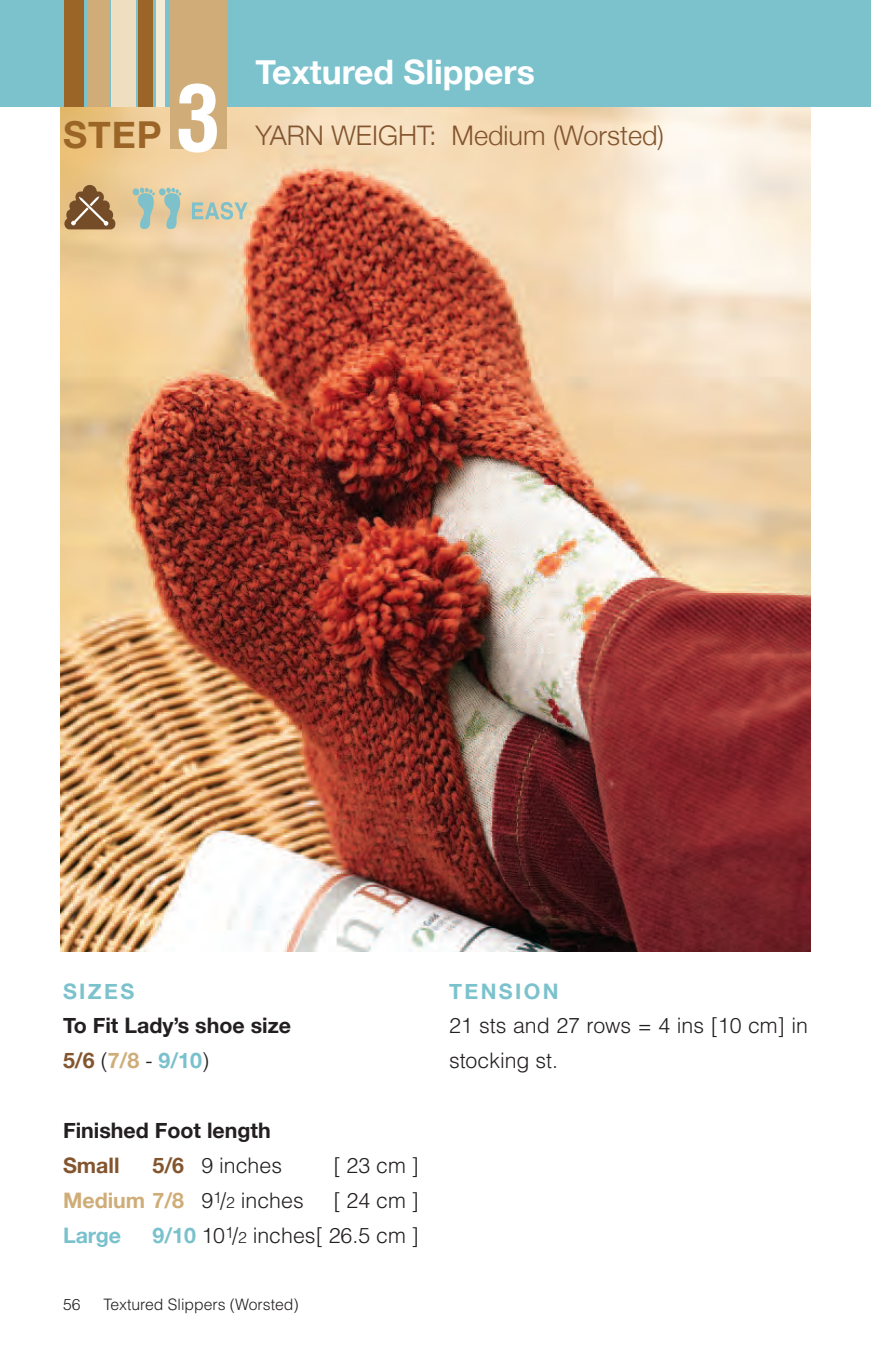
<style>
.page{position:relative;width:871px;height:1357px;background:#fff}
.page>*{position:absolute;margin:0;border:0;box-sizing:border-box;transform-origin:0 0}
.t1{font:700 condensed 90px "Helvetica";color:#fff}
.t2{font:700 37.12px "Helvetica Neue";color:#9b6527}
.t3{font:700 33.75px "Helvetica Neue";color:#fff}
.t4{font:300 27px "Helvetica Neue";color:#83552e}
.t5{font:300 21.38px/34.9px "Helvetica";color:#231f20}
.t6{font:700 21.38px/34.9px "Helvetica Neue";color:#231f20}
.t7{font:700 21.38px "Helvetica Neue";color:#cfad78}
.t8{font:700 21.38px "Helvetica Neue";letter-spacing:.11em;color:#7cc2cd}
.t9{font:700 21.38px "Helvetica Neue";color:#83552e}
.t10{font:700 21.38px "Helvetica Neue";color:#79c1cc}
.t11{font:300 15.75px "Helvetica";color:#231f20}
.s1{color:#83552e}
.s2{font-family:"Helvetica";font-weight:300}
.s3{color:#cfad78}
.s4{color:#79c1cc}
.s5{font-family:"Helvetica Neue";font-weight:700;color:#83552e}
.s6{font-family:"Helvetica";font-weight:300;color:#231f20}
.s7{font-family:"Helvetica";font-weight:300;font-size:15.75px;color:#231f20}
.s8{font-family:"Helvetica Neue";font-weight:700;color:#79c1cc}
.s9{font-size:15.75px}
</style>
<div class="page">
<img style="left:61px;top:106px;width:749px;height:846px">
<div style="left:0;top:0;width:871px;height:106px;background:#7cc2cd"></div>
<div style="left:64px;top:0;width:20px;height:106px;background:#9b6527"></div>
<div style="left:87px;top:0;width:21px;height:106px;background:#cfac78"></div>
<div style="left:111px;top:0;width:24px;height:106px;background:#efdfc0"></div>
<div style="left:138px;top:0;width:15px;height:106px;background:#9b6527"></div>
<div style="left:170px;top:0;width:56px;height:149px;background:#cfac78"></div>
<div style="left:156px;top:0;width:9px;height:106px;background:#f5ecd7"></div>
<svg style="left:192px;top:202px;width:56px;height:18px"></svg>
<svg style="left:133px;top:187px;width:49px;height:44px;background:#bcc7b0"></svg>
<svg style="left:64px;top:185px;width:53px;height:46px;background:#a58157"></svg>
<h2 class="t2" style="left:63px;top:112px;width:100px">Step</h2>
<h1 class="t1" style="left:176px;top:68px;width:46px">3</h1>
<h3 class="t3" style="left:255px;top:51px;width:281px">textured Slippers</h3>
<p class="t4" style="left:255px;top:119px;width:410px">Yarn Weight: Medium (Worsted)</p>
<p class="t8" style="left:63px;top:977px;width:73px">SiZeS</p>
<p class="t6" style="left:63px;top:1008px;width:230px">to Fit Lady’s shoe size<br><span class="s1">5/6</span> <span class="s2">(</span><span class="s3">7/8</span> <span class="s2">-</span> <span class="s4">9/10</span><span class="s2">)</span></p>
<p class="t6" style="left:63px;top:1112px;width:209px">Finished Foot length</p>
<p class="t9" style="left:63px;top:1152px;width:58px">Small</p>
<p class="t5" style="left:152px;top:1148px;width:131px"><span class="s5">5/6</span> 9 inches</p>
<p class="t5" style="left:333px;top:1148px;width:87px">[ 23 cm ]</p>
<p class="t7" style="left:63px;top:1187px;width:242px">medium 7/8 <span class="s6">9</span><sup>1</sup><span class="s6">/</span><span class="s7">2</span> <span class="s6">inches</span></p>
<p class="t5" style="left:333px;top:1183px;width:87px">[ 24 cm ]</p>
<p class="t10" style="left:63px;top:1222px;width:59px">Large</p>
<p class="t5" style="left:152px;top:1218px;width:268px"><span class="s8">9/10</span> 10<sup>1</sup>/<span class="s9">2</span> inches[ 26.5 cm ]</p>
<p class="t11" style="left:63px;top:1295px;width:19px">56</p>
<p class="t11" style="left:103px;top:1295px;width:197px">Textured Slippers (Worsted)</p>
<p class="t8" style="left:449px;top:977px;width:111px">teNSioN</p>
<p class="t5" style="left:449px;top:1008px;width:360px">21 sts and 27 rows = 4 ins [10 cm] in stocking st.</p>
</div>
